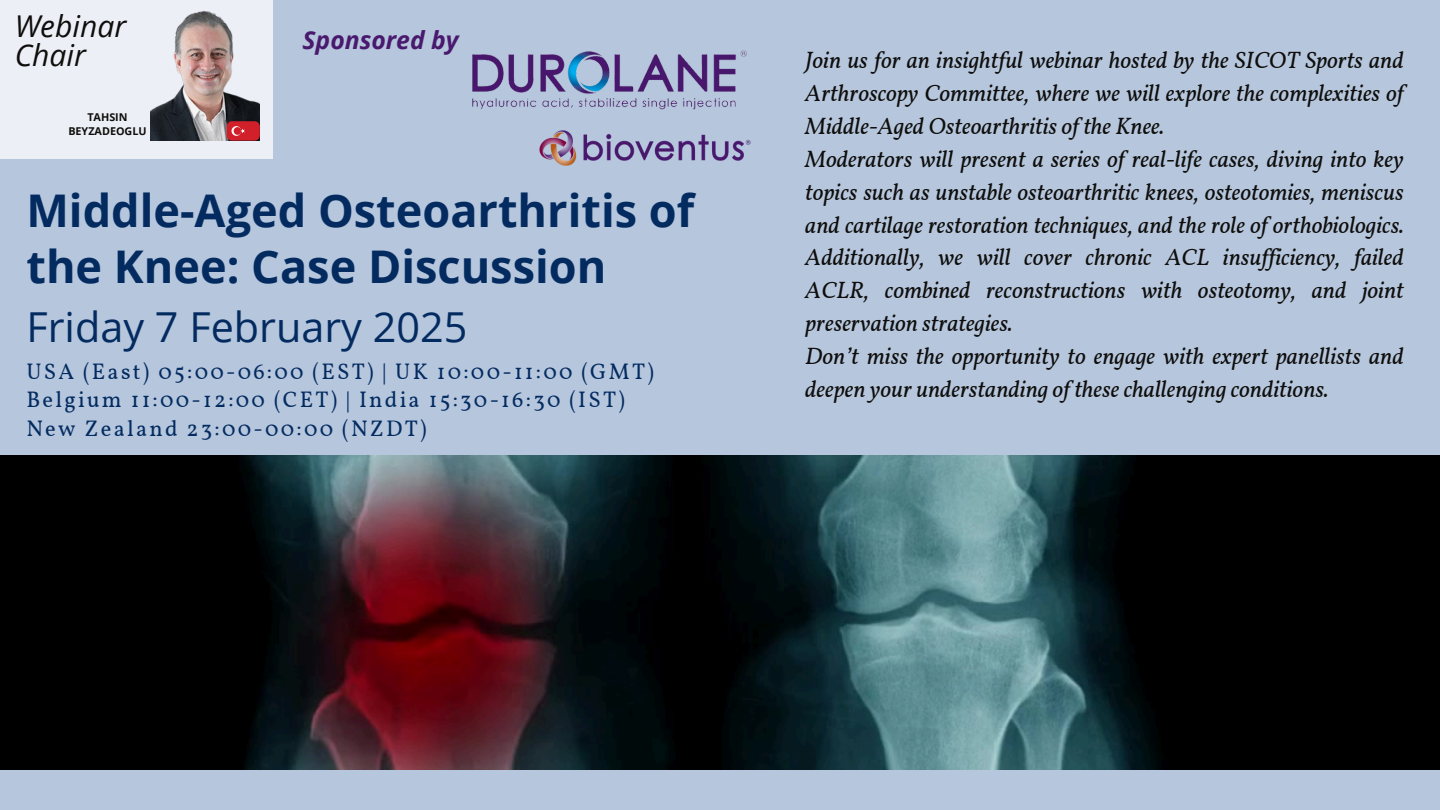
<style>
.page{position:relative;width:1440px;height:810px;background:#b5c6dd}
.page>*{position:absolute;margin:0;border:0;box-sizing:border-box;transform-origin:0 0}
.t1{font:700 45.1px/56px "Open Sans";color:#032b60}
.t2{font:41.3px "Open Sans";color:#032b60}
.t3{font:italic 30px/29.2px "Open Sans";color:#0f0e0c}
.t4{font:italic 700 24.7px "Open Sans";color:#49196d}
.t5{font:italic 23.5px/32.8px "Vollkorn";color:#0f0e0c}
.t6{font:22.4px/28.4px "Vollkorn";letter-spacing:.1em;color:#032b60}
.t7{font:700 10.8px/13.8px "Open Sans";color:#0f0e0c;text-align:center}
</style>
<div class="page">
<img style="left:0;top:456px;width:1440px;height:314px">
<div style="left:0;top:0;width:273px;height:159px;background:#ecf0f6"></div>
<img style="left:151px;top:11px;width:109px;height:130px">
<div style="left:227px;top:121px;width:33px;height:20px;background:#d1202a;border-radius:5px"></div>
<svg style="left:232px;top:126px;width:9px;height:10px"></svg>
<div style="left:234px;top:127px;width:7px;height:8px;background:#d1202a;border-radius:50%"></div>
<svg style="left:240px;top:129px;width:5px;height:4px"></svg>
<img style="left:472px;top:50px;width:275px;height:60px">
<img style="left:539px;top:130px;width:212px;height:36px">
<h4 class="t3" style="left:15px;top:11px;width:113px">Webinar<br>Chair</h4>
<p class="t7" style="left:68px;top:110px;width:80px">TAHSIN<br>BEYZADEOGLU</p>
<p class="t4" style="left:303px;top:23px;width:158px">Sponsored by</p>
<p class="t1" style="left:26px;top:181px;width:669px">Middle-Aged Osteoarthritis of the Knee: Case Discussion</p>
<p class="t2" style="left:26px;top:298px;width:442px">Friday 7 February 2025</p>
<h3 class="t6" style="left:26px;top:359px;width:629px">USA (East) 05:00-06:00 (EST) | UK 10:00-11:00 (GMT)<br>Belgium 11:00-12:00 (CET) | India 15:30-16:30 (IST)<br>New Zealand 23:00-00:00 (NZDT)</h3>
<p class="t5" style="left:805px;top:46px;width:600px">Join us for an insightful webinar hosted by the SICOT Sports and Arthroscopy Committee, where we will explore the complexities of Middle-Aged Osteoarthritis of the Knee.<br>Moderators will present a series of real-life cases, diving into key topics such as unstable osteoarthritic knees, osteotomies, meniscus and cartilage restoration techniques, and the role of orthobiologics.<br>Additionally, we will cover chronic ACL insuf iciency, failed ACLR, combined reconstructions with osteotomy, and joint preservation strategies.<br>Don’t miss the opportunity to engage with expert panellists and deepen your understanding of these challenging conditions.</p>
</div>
